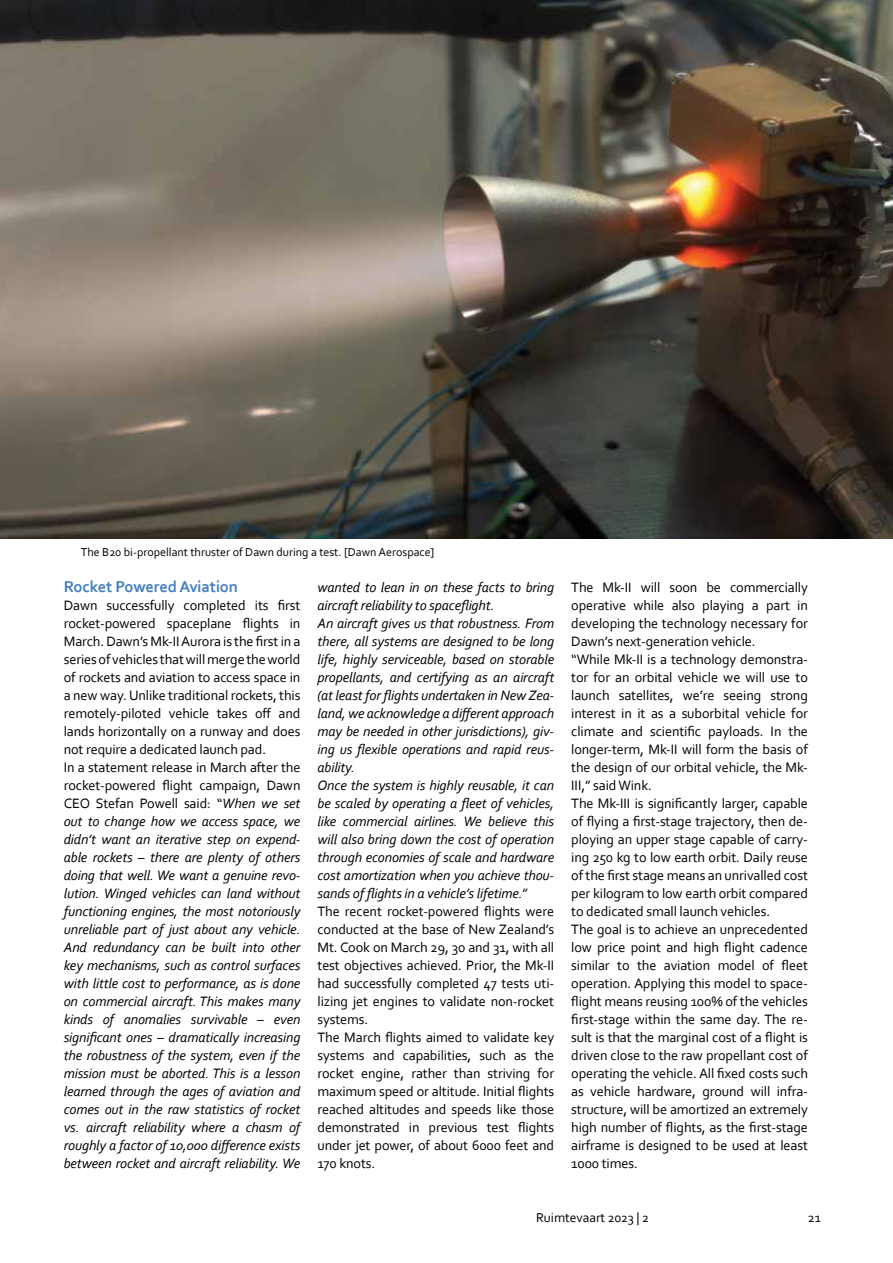
<style>
.page{position:relative;width:893px;height:1263px;background:#fff}
.page>*{position:absolute;margin:0;border:0;box-sizing:border-box;transform-origin:0 0}
.t1{font:700 16.5px "Corbel";letter-spacing:-.01em;color:#447fc1}
.t2{font:italic 14.25px/18px "Corbel";letter-spacing:-.01em;color:#000}
.t3{font:14.25px/18px "Corbel";letter-spacing:-.01em;color:#000}
.t4{font:13.5px "Corbel";color:#000}
.t5{font:12px "Corbel";color:#000}
.s1{font-style:normal}
</style>
<div class="page">
<img style="left:0;top:0;width:893px;height:538px">
<p class="t5" style="left:81px;top:545px;width:355px">The B20 bi-propellant thruster of Dawn during a test. [Dawn Aerospace]</p>
<p class="t1" style="left:64px;top:577px;width:176px">Rocket Powered Aviation</p>
<p class="t2" style="left:64px;top:596px;width:238px"><span class="s1">Dawn successfully completed its first rocket-powered spaceplane flights in March. Dawn’s Mk-II Aurora is the first in a series of vehicles that will merge the world of rockets and aviation to access space in a new way. Unlike traditional rockets, this remotely-piloted vehicle takes off and lands horizontally on a runway and does not require a dedicated launch pad.<br>In a statement release in March after the rocket-powered flight campaign, Dawn CEO Stefan Powell said: “</span>When we set out to change how we access space, we didn’t want an iterative step on expend&shy;able rockets – there are plenty of others doing that well. We want a genuine revo&shy;lution. Winged vehicles can land without functioning engines, the most notoriously unreliable part of just about any vehicle.<br>And redundancy can be built into other key mechanisms, such as control surfaces with little cost to performance, as is done on commercial aircraft. This makes many kinds of anomalies survivable – even significant ones – dramatically increasing the robustness of the system, even if the mission must be aborted. This is a lesson learned through the ages of aviation and comes out in the raw statistics of rocket vs. aircraft reliability where a chasm of roughly a factor of 10,000 difference exists between rocket and aircraft reliability. We</p>
<p class="t2" style="left:317px;top:578px;width:238px">wanted to lean in on these facts to bring aircraft reliability to spaceflight.<br>An aircraft gives us that robustness. From there, all systems are designed to be long life, highly serviceable, based on storable propellants, and certifying as an aircraft (at least for flights undertaken in New Zea&shy;land, we acknowledge a different approach may be needed in other jurisdictions), giv&shy;ing us flexible operations and rapid reus&shy;ability.<br>Once the system is highly reusable, it can be scaled by operating a fleet of vehicles, like commercial airlines. We believe this will also bring down the cost of operation through economies of scale and hardware cost amortization when you achieve thou&shy;sands of flights in a vehicle’s lifetime.<span class="s1">”<br>The recent rocket-powered flights were conducted at the base of New Zealand’s Mt. Cook on March 29, 30 and 31, with all test objectives achieved. Prior, the Mk-II had successfully completed 47 tests uti&shy;lizing jet engines to validate non-rocket systems.<br>The March flights aimed to validate key systems and capabilities, such as the rocket engine, rather than striving for maximum speed or altitude. Initial flights reached altitudes and speeds like those demonstrated in previous test flights under jet power, of about 6000 feet and 170 knots.</span></p>
<p class="t3" style="left:571px;top:578px;width:238px">The Mk-II will soon be commercially operative while also playing a part in developing the technology necessary for Dawn’s next-generation vehicle.<br>“While Mk-II is a technology demonstra&shy;tor for an orbital vehicle we will use to launch satellites, we’re seeing strong interest in it as a suborbital vehicle for climate and scientific payloads. In the longer-term, Mk-II will form the basis of the design of our orbital vehicle, the Mk-III,” said Wink.<br>The Mk-III is significantly larger, capable of flying a first-stage trajectory, then de&shy;ploying an upper stage capable of carry&shy;ing 250 kg to low earth orbit. Daily reuse of the first stage means an unrivalled cost per kilogram to low earth orbit compared to dedicated small launch vehicles.<br>The goal is to achieve an unprecedented low price point and high flight cadence similar to the aviation model of fleet operation. Applying this model to space&shy;flight means reusing 100% of the vehicles first-stage within the same day. The re&shy;sult is that the marginal cost of a flight is driven close to the raw propellant cost of operating the vehicle. All fixed costs such as vehicle hardware, ground will infra&shy;structure, will be amortized an extremely high number of flights, as the first-stage airframe is designed to be used at least 1000 times.</p>
<p class="t4" style="left:536px;top:1209px;width:115px">Ruimtevaart 2023 | 2</p>
<p class="t4" style="left:808px;top:1209px;width:14px">21</p>
</div>
